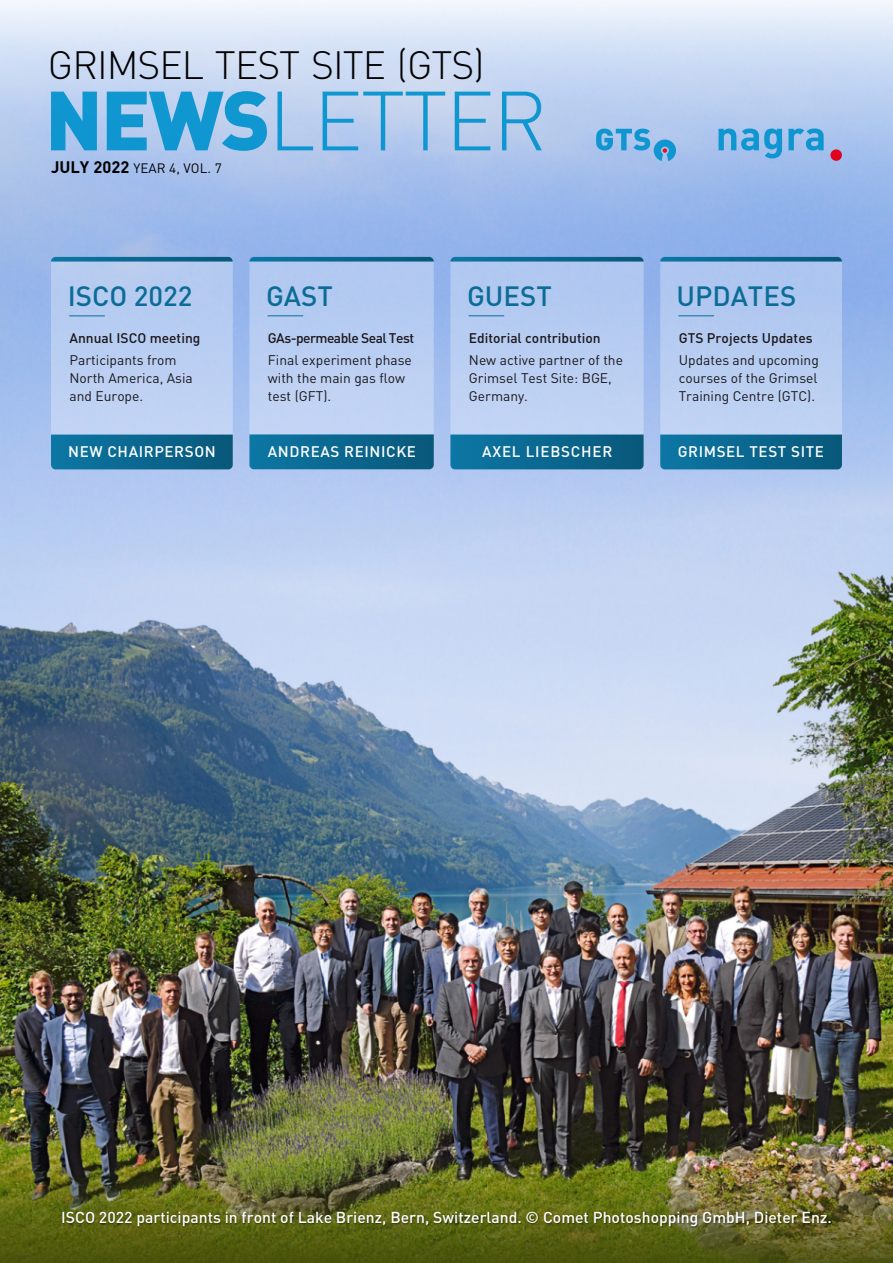
<style>
.page{position:relative;width:893px;height:1263px;background:#fff}
.page>*{position:absolute;margin:0;border:0;box-sizing:border-box;transform-origin:0 0}
.t1{font:300 82.5px "DIN";letter-spacing:-.025em;color:rgb(7 148 207/.95)}
.t2{font:300 39px "DIN";letter-spacing:-.025em;color:#010101}
.t3{font:500 27.6px "DIN";color:#0b6c96}
.t4{font:500 15.75px "DIN";color:#fff}
.t5{font:500 15.15px "DIN";letter-spacing:.04em;color:#fff}
.t6{font:13.8px/18px "DIN";color:#1a171b}
.t7{font:500 13.8px "DIN";color:#1a171b}
.t8{font:500 13.8px "DIN";letter-spacing:-.04em;color:#1a171b}
.t9{font:13.5px "DIN";color:#010101}
.s1{font-weight:900}
.s2{font-weight:700;font-size:16.5px}
</style>
<div class="page">
<img style="left:0;top:0;width:893px;height:1163px">
<img style="left:0;top:1163px;width:893px;height:100px">
<img style="left:63px;top:1212px;width:768px;height:15px">
<div style="left:51px;top:257px;width:182px;height:212px;background:#b9cdf2;border-radius:5px"></div>
<svg style="left:51px;top:435px;width:182px;height:34px;background:#0a678f"></svg>
<hr style="left:70px;top:315px;width:35px;height:1px;background:#0b6c96">
<svg style="left:51px;top:257px;width:182px;height:5px"></svg>
<div style="left:249px;top:257px;width:185px;height:212px;background:#b8cdf2;border-radius:6px"></div>
<svg style="left:249px;top:434px;width:185px;height:35px;background:#0d6991"></svg>
<svg style="left:249px;top:257px;width:185px;height:5px"></svg>
<hr style="left:268px;top:315px;width:35px;height:1px;background:#0b6c96">
<div style="left:450px;top:257px;width:194px;height:212px;background:#b8cdf2;border-radius:6px"></div>
<svg style="left:450px;top:434px;width:194px;height:35px;background:#0e6991"></svg>
<hr style="left:469px;top:315px;width:35px;height:1px;background:#0b6c96">
<svg style="left:450px;top:257px;width:194px;height:5px"></svg>
<div style="left:660px;top:257px;width:182px;height:212px;background:#b5cbf1;border-radius:5px"></div>
<svg style="left:660px;top:435px;width:182px;height:34px;background:#0a678f"></svg>
<hr style="left:679px;top:315px;width:35px;height:1px;background:#0b6c96">
<svg style="left:660px;top:257px;width:182px;height:5px"></svg>
<svg style="left:718px;top:129px;width:64px;height:29px;background:#5facdf"></svg>
<svg style="left:788px;top:129px;width:36px;height:22px"></svg>
<div style="left:830px;top:149px;width:12px;height:12px;background:#e1031b;border-radius:50%"></div>
<svg style="left:596px;top:129px;width:80px;height:32px;background:#73b1e0"></svg>
<h2 class="t2" style="left:48px;top:50px;width:438px">GRIMSEL TEST SITE (GTS)</h2>
<h1 class="t1" style="left:45px;top:90px;width:503px"><span class="s1">NEWS</span>LETTER</h1>
<p class="t9" style="left:51px;top:159px;width:172px"><span class="s2">JULY 2022</span> YEAR 4, VOL. 7</p>
<h3 class="t3" style="left:68px;top:286px;width:126px">ISCO 2022</h3>
<h3 class="t3" style="left:266px;top:286px;width:68px">GAST</h3>
<h3 class="t3" style="left:467px;top:286px;width:86px">GUEST</h3>
<h3 class="t3" style="left:676px;top:286px;width:121px">UPDATES</h3>
<p class="t7" style="left:70px;top:333px;width:132px">Annual ISCO meeting</p>
<p class="t6" style="left:70px;top:351px;width:125px">Participants from<br>North America, Asia and Europe.</p>
<p class="t8" style="left:268px;top:333px;width:148px">GAs-permeable Seal Test</p>
<p class="t6" style="left:268px;top:351px;width:146px">Final experiment phase with the main gas flow test (GFT).</p>
<p class="t7" style="left:469px;top:333px;width:133px">Editorial contribution</p>
<p class="t6" style="left:469px;top:351px;width:156px">New active partner of the<br>Grimsel Test Site: BGE,<br>Germany.</p>
<p class="t7" style="left:679px;top:333px;width:135px">GTS Projects Updates</p>
<p class="t6" style="left:679px;top:351px;width:142px;text-align:justify">Updates and upcoming courses of the Grimsel Training Centre (GTC).</p>
<p class="t5" style="left:68px;top:446px;width:149px">NEW CHAIRPERSON</p>
<p class="t5" style="left:268px;top:446px;width:150px">ANDREAS REINICKE</p>
<p class="t5" style="left:482px;top:446px;width:131px">AXEL LIEBSCHER</p>
<p class="t5" style="left:678px;top:446px;width:148px">GRIMSEL TEST SITE</p>
<p class="t4" style="left:61px;top:1212px;width:772px">ISCO 2022 participants in front of Lake Brienz, Bern, Switzerland. © Comet Photoshopping GmbH, Dieter Enz.</p>
</div>
